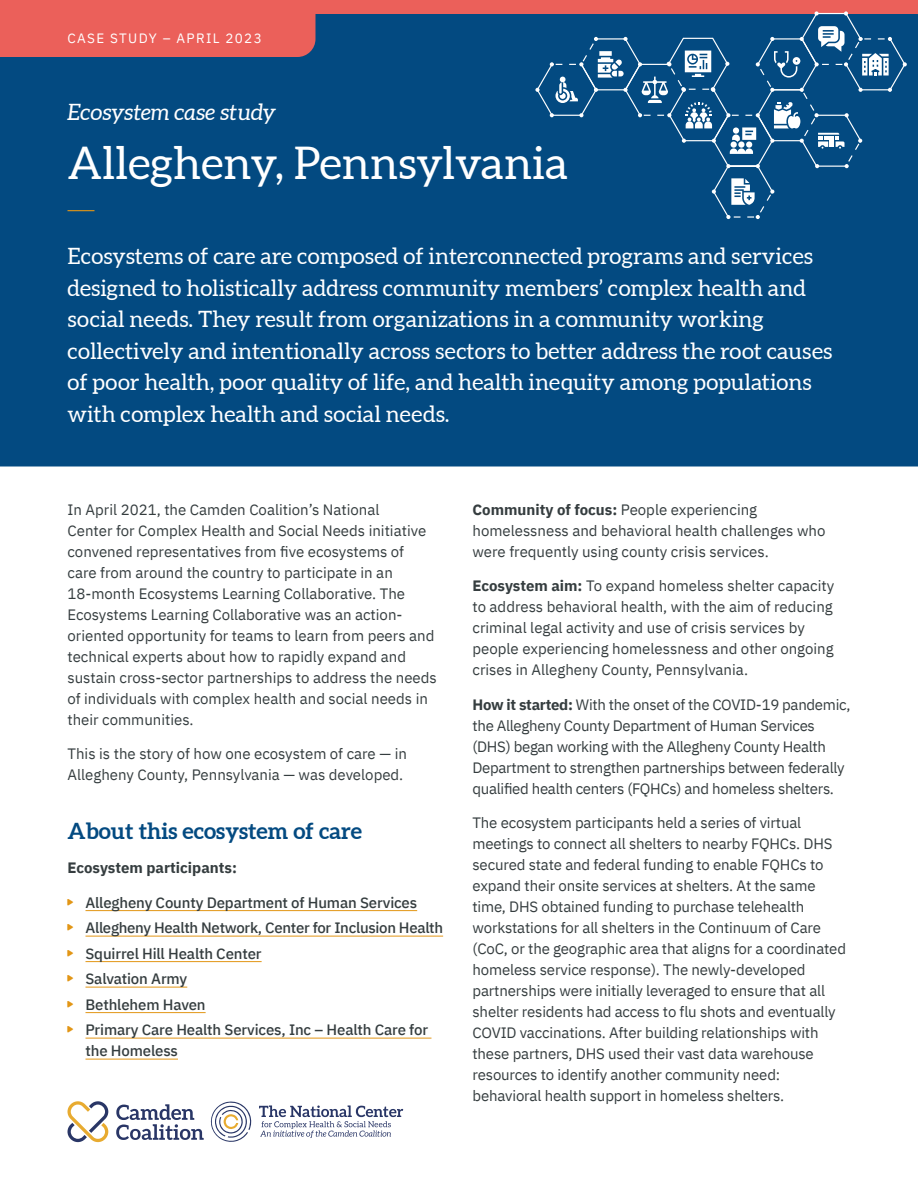
<style>
.page{position:relative;width:918px;height:1188px;background:#fff}
.page>*{position:absolute;margin:0;border:0;box-sizing:border-box;transform-origin:0 0}
.Cover__Title__Horizo{font:45px "Aleo";color:#fff}
.Intro__Foreword__Whi{font:22.5px/31.5px "Aleo";color:#fff}
.Subhead_1__Text_Blue{font:700 22.5px "Aleo";color:#034a81}
.Cover__Title__Horizo-2{font:italic 22.5px "Aleo";color:#fff}
.Body__75__Rich_Black{font:15px/21px "IBM Plex Sans";letter-spacing:-.01em;color:#353d3f}
.t1{font:500 15px/21px "IBM Plex Sans";letter-spacing:-.01em;color:#353d3f}
.Body__75__Rich_Black-2{font:700 15px "IBM Plex Sans";color:#353d3f}
.Cover__Tab_Style__Le{font:13.5px "IBM Plex Sans Arabic";letter-spacing:.1em;color:#fff}
.s1{font-weight:700}
</style>
<div class="page">
<div style="left:0;top:14px;width:918px;height:452px;background:#034a81"></div>
<div style="left:0;top:14px;width:315px;height:43px;background:#eb605a"></div>
<svg style="left:68px;top:210px;width:26px;height:1px"></svg>
<hr style="left:86px;top:910px;width:331px;height:1px;background:#e29616">
<hr style="left:86px;top:936px;width:357px;height:1px;background:#e29616">
<hr style="left:86px;top:961px;width:176px;height:1px;background:#e29616">
<hr style="left:86px;top:987px;width:101px;height:1px;background:#e29616">
<hr style="left:86px;top:1012px;width:120px;height:1px;background:#e29616">
<hr style="left:86px;top:1038px;width:345px;height:1px;background:#e29616">
<hr style="left:86px;top:1059px;width:92px;height:1px;background:#e29616">
<div style="left:0;top:0;width:918px;height:14px;background:#eb605a"></div>
<svg style="left:116px;top:1104px;width:88px;height:36px"></svg>
<svg style="left:68px;top:1101px;width:40px;height:41px"></svg>
<svg style="left:210px;top:1101px;width:42px;height:41px"></svg>
<svg style="left:259px;top:1105px;width:144px;height:33px"></svg>
<svg style="left:535px;top:11px;width:372px;height:208px;background:#1b598a"></svg>
<p class="Cover__Tab_Style__Le" style="left:68px;top:30px;width:196px">CASE STUDY – APRIL 2023</p>
<p class="Cover__Title__Horizo-2" style="left:68px;top:99px;width:210px">Ecosystem case study</p>
<p class="Cover__Title__Horizo" style="left:68px;top:137px;width:502px">Allegheny, Pennsylvania</p>
<p class="Intro__Foreword__Whi" style="left:68px;top:241px;width:766px">Ecosystems of care are composed of interconnected programs and services designed to holistically address community members’ complex health and social needs. They result from organizations in a community working collectively and intentionally across sectors to better address the root causes of poor health, poor quality of life, and health inequity among populations with complex health and social needs.</p>
<p class="Body__75__Rich_Black" style="left:68px;top:498px;width:371px">In April 2021, the Camden Coalition’s National<br>Center for Complex Health and Social Needs initiative convened representatives from five ecosystems of care from around the country to participate in an 18-month Ecosystems Learning Collaborative. The Ecosystems Learning Collaborative was an action&shy;oriented opportunity for teams to learn from peers and technical experts about how to rapidly expand and sustain cross-sector partnerships to address the needs of individuals with complex health and social needs in their communities.</p>
<p class="Body__75__Rich_Black" style="left:68px;top:742px;width:341px">This is the story of how one ecosystem of care — in<br>Allegheny County, Pennsylvania — was developed.</p>
<p class="Subhead_1__Text_Blue" style="left:68px;top:817px;width:296px">About this ecosystem of care</p>
<p class="Body__75__Rich_Black-2" style="left:68px;top:856px;width:171px">Ecosystem participants:</p>
<p class="t1" style="left:68px;top:891px;width:351px"><sup>▶</sup> Allegheny County Department of Human Services</p>
<p class="t1" style="left:68px;top:916px;width:377px"><sup>▶</sup> Allegheny Health Network, Center for Inclusion Health</p>
<p class="t1" style="left:68px;top:942px;width:196px"><sup>▶</sup> Squirrel Hill Health Center</p>
<p class="t1" style="left:68px;top:967px;width:121px"><sup>▶</sup> Salvation Army</p>
<p class="t1" style="left:68px;top:993px;width:140px"><sup>▶</sup> Bethlehem Haven</p>
<p class="t1" style="left:86px;top:1018px;width:344px;text-indent:-18px"><sup>▶</sup> Primary Care Health Services, Inc – Health Care for the Homeless</p>
<p class="Body__75__Rich_Black" style="left:472px;top:498px;width:354px"><span class="s1">Community of focus:</span> People experiencing homelessness and behavioral health challenges who were frequently using county crisis services.</p>
<p class="Body__75__Rich_Black" style="left:472px;top:574px;width:363px"><span class="s1">Ecosystem aim:</span> To expand homeless shelter capacity to address behavioral health, with the aim of reducing criminal legal activity and use of crisis services by people experiencing homelessness and other ongoing crises in Allegheny County, Pennsylvania.</p>
<p class="Body__75__Rich_Black" style="left:472px;top:693px;width:379px"><span class="s1">How it started:</span> With the onset of the COVID-19 pandemic, the Allegheny County Department of Human Services (DHS) began working with the Allegheny County Health Department to strengthen partnerships between federally qualified health centers (FQHCs) and homeless shelters.</p>
<p class="Body__75__Rich_Black" style="left:472px;top:811px;width:375px">The ecosystem participants held a series of virtual meetings to connect all shelters to nearby FQHCs. DHS secured state and federal funding to enable FQHCs to expand their onsite services at shelters. At the same time, DHS obtained funding to purchase telehealth workstations for all shelters in the Continuum of Care (CoC, or the geographic area that aligns for a coordinated homeless service response). The newly-developed partnerships were initially leveraged to ensure that all shelter residents had access to flu shots and eventually COVID vaccinations. After building relationships with these partners, DHS used their vast data warehouse resources to identify another community need: behavioral health support in homeless shelters.</p>
</div>
